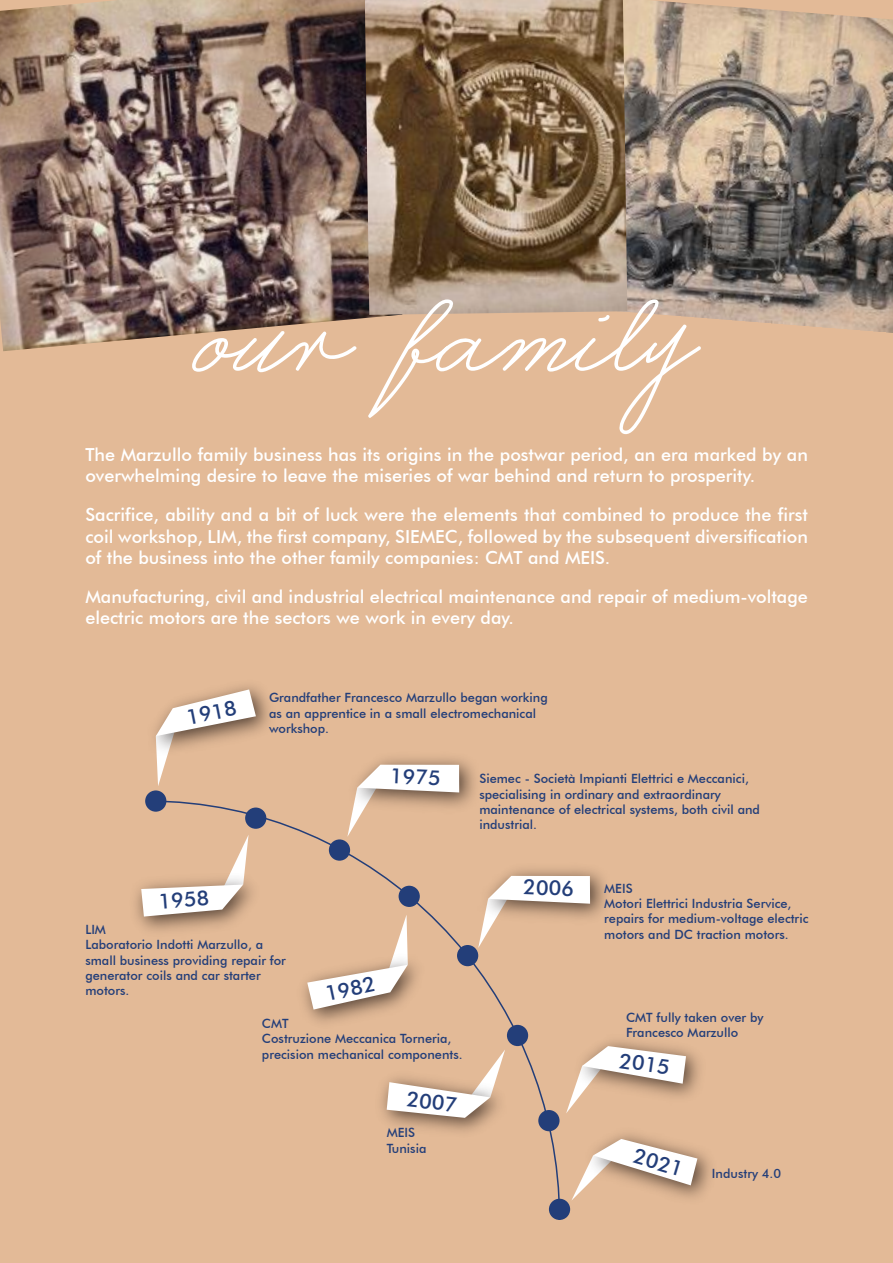
<style>
.page{position:relative;width:893px;height:1263px;background:#e3ba97}
.page>*{position:absolute;margin:0;border:0;box-sizing:border-box;transform-origin:0 0}
.t1{font:121.8px "Castro Script PERSONALUSEONLY";color:#fff}
.t2{font:500 21px "Futura BT";color:#233e79}
.t3{font:500 18px/21.6px "Futura BT";color:#fff}
.t4{font:500 12.75px/15.3px "Futura BT";color:#233e79}
</style>
<div class="page">
<img style="left:627px;top:0;width:266px;height:333px">
<img style="left:0;top:0;width:398px;height:351px">
<img style="left:365px;top:0;width:262px;height:315px">
<svg style="left:159px;top:799px;width:402px;height:421px"></svg>
<div style="left:145px;top:790px;width:21px;height:22px;background:#233e79;border-radius:50%"></div>
<div style="left:245px;top:807px;width:21px;height:22px;background:#233e79;border-radius:50%"></div>
<div style="left:329px;top:839px;width:21px;height:22px;background:#233e79;border-radius:50%"></div>
<div style="left:399px;top:886px;width:21px;height:21px;background:#233e79;border-radius:50%"></div>
<div style="left:457px;top:945px;width:21px;height:21px;background:#233e79;border-radius:50%"></div>
<div style="left:507px;top:1025px;width:21px;height:21px;background:#233e79;border-radius:50%"></div>
<div style="left:538px;top:1110px;width:21px;height:21px;background:#233e79;border-radius:50%"></div>
<div style="left:549px;top:1199px;width:21px;height:21px;background:#233e79;border-radius:50%"></div>
<svg style="left:156px;top:689px;width:100px;height:97px"></svg>
<img style="left:135px;top:866px;width:135px;height:77px">
<svg style="left:141px;top:835px;width:108px;height:81px"></svg>
<img style="left:339px;top:758px;width:147px;height:61px">
<svg style="left:347px;top:765px;width:112px;height:72px"></svg>
<img style="left:470px;top:858px;width:136px;height:73px">
<svg style="left:478px;top:876px;width:112px;height:72px"></svg>
<svg style="left:566px;top:1046px;width:120px;height:67px"></svg>
<img style="left:289px;top:946px;width:146px;height:90px">
<svg style="left:307px;top:915px;width:101px;height:94px"></svg>
<img style="left:368px;top:1064px;width:149px;height:81px">
<svg style="left:387px;top:1049px;width:118px;height:69px"></svg>
<svg style="left:572px;top:1139px;width:125px;height:61px"></svg>
<h1 class="t1" style="left:204px;top:258px;width:496px">our family</h1>
<h3 class="t3" style="left:85px;top:443px;width:724px">The Marzullo family business has its origins in the postwar period, an era marked by an overwhelming desire to leave the miseries of war behind and return to prosperity.</h3>
<p class="t3" style="left:85px;top:503px;width:724px;text-align:justify">Sacrifice, ability and a bit of luck were the elements that combined to produce the first coil workshop, LIM, the first company, SIEMEC, followed by the subsequent diversification of the business into the other family companies: CMT and MEIS.</p>
<h3 class="t3" style="left:85px;top:585px;width:724px">Manufacturing, civil and industrial electrical maintenance and repair of medium-voltage electric motors are the sectors we work in every day.</h3>
<h2 class="t2" style="left:184px;top:705px;width:52px;rotate:-11deg">1918</h2>
<p class="t4" style="left:269px;top:690px;width:280px">Grandfather Francesco Marzullo began working as an apprentice in a small electromechanical workshop.</p>
<h2 class="t2" style="left:390px;top:763px;width:52px;rotate:2deg">1975</h2>
<p class="t4" style="left:479px;top:771px;width:282px">Siemec - Società Impianti Elettrici e Meccanici, specialising in ordinary and extraordinary maintenance of electrical systems, both civil and industrial.</p>
<h2 class="t2" style="left:157px;top:889px;width:52px;rotate:-5deg">1958</h2>
<p class="t4" style="left:85px;top:922px;width:202px">LIM<br>Laboratorio Indotti Marzullo, a small business providing repair for generator coils and car starter motors.</p>
<h2 class="t2" style="left:323px;top:981px;width:52px;rotate:-12deg">1982</h2>
<p class="t4" style="left:262px;top:1015px;width:202px">CMT<br>Costruzione Meccanica Torneria, precision mechanical components.</p>
<h2 class="t2" style="left:408px;top:1086px;width:52px;rotate:7deg">2007</h2>
<p class="t4" style="left:387px;top:1125px;width:41px">MEIS<br>Tunisia</p>
<h2 class="t2" style="left:524px;top:874px;width:52px;rotate:2deg">2006</h2>
<p class="t4" style="left:604px;top:880px;width:206px">MEIS<br>Motori Elettrici Industria Service, repairs for medium-voltage electric motors and DC traction motors.</p>
<p class="t4" style="left:626px;top:1009px;width:139px">CMT fully taken over by<br>Francesco Marzullo</p>
<h2 class="t2" style="left:621px;top:1047px;width:52px;rotate:8deg">2015</h2>
<h2 class="t2" style="left:638px;top:1143px;width:52px;rotate:17deg">2021</h2>
<p class="t4" style="left:712px;top:1165px;width:71px">Industry 4.0</p>
</div>
